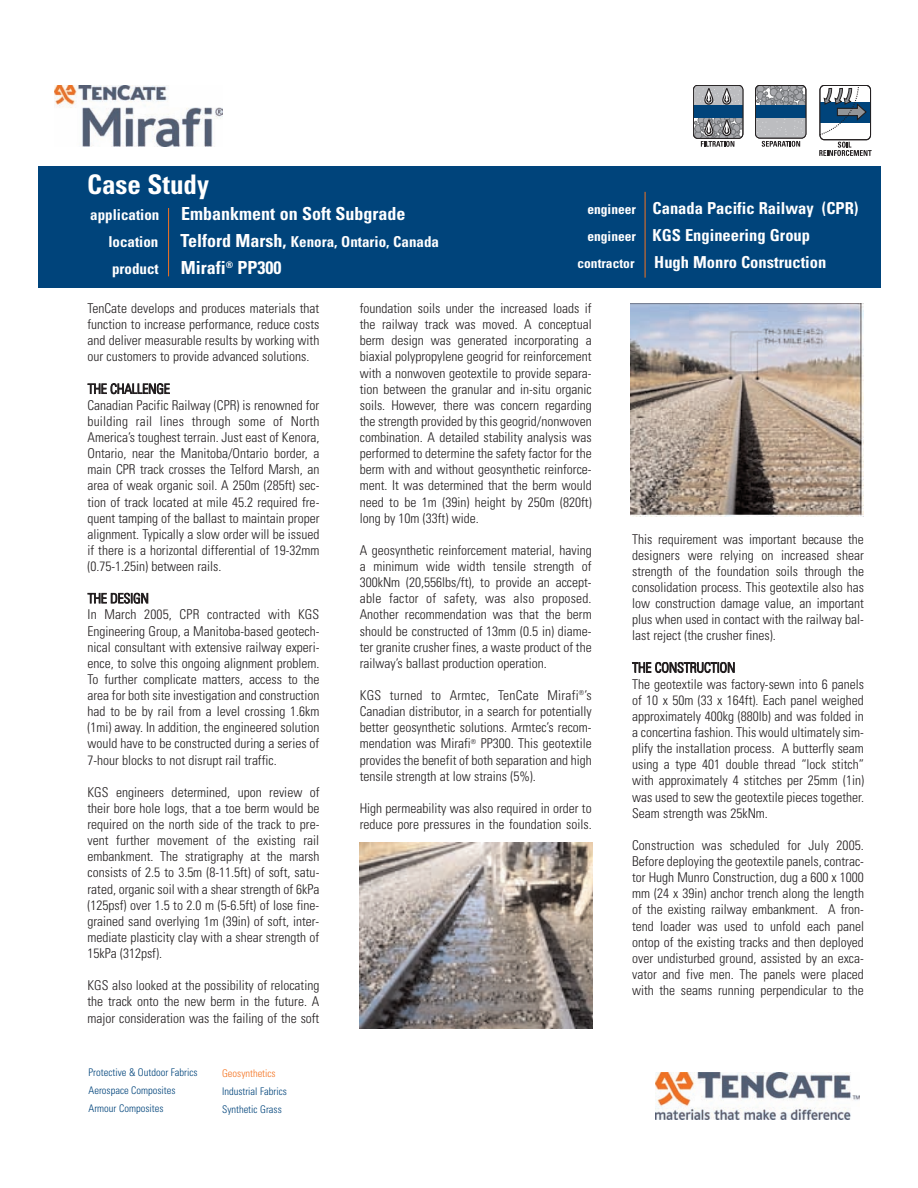
<style>
.page{position:relative;width:918px;height:1188px;background:#fff}
.page>*{position:absolute;margin:0;border:0;box-sizing:border-box;transform-origin:0 0}
.t1{font:700 condensed 27px "Univers LT";color:#fff}
.t2{font:700 condensed 18px "Univers LT";color:#fff}
.t3{font:700 condensed 16.5px "Univers LT";color:#fff}
.t4{font:700 condensed 15px "Univers LT";color:#fff}
.t5{font:300 condensed 13.5px/16.2px "Univers LT";color:#231f20;text-align:justify}
.t6{font:300 condensed 10.5px/18px "Univers LT";color:#00447b}
.t7{font:300 condensed 10.5px "Univers LT";color:#f47321}
.s1{font-size:15px}
.s2{font-size:18px}
.s3{font-size:13.5px}
</style>
<div class="page">
<div style="left:38px;top:167px;width:843px;height:121px;background:#00447b"></div>
<img style="left:359px;top:843px;width:234px;height:186px">
<img style="left:630px;top:304px;width:234px;height:212px">
<hr style="left:645px;top:192px;width:1px;height:86px;background:#f47321">
<hr style="left:168px;top:208px;width:1px;height:68px;background:#f47321">
<div style="left:820px;top:102px;width:50px;height:21px;background:#00447b"></div>
<svg style="left:819px;top:85px;width:48px;height:50px"></svg>
<div style="left:820px;top:85px;width:51px;height:55px;border:1px solid #231f20;border-radius:5px"></div>
<svg style="left:819px;top:142px;width:53px;height:14px"></svg>
<svg style="left:755px;top:86px;width:51px;height:61px;background:#8493a0"></svg>
<svg style="left:693px;top:85px;width:50px;height:62px;background:#7c8a97"></svg>
<img style="left:54px;top:85px;width:169px;height:62px">
<img style="left:655px;top:1072px;width:205px;height:48px">
<h1 class="t1" style="left:87px;top:175px;width:124px">Case Study</h1>
<h2 class="t2" style="left:90px;top:207px;width:317px"><span class="s1">application</span> Embankment on Soft Subgrade</h2>
<p class="t4" style="left:108px;top:236px;width:332px">location <span class="s2">Telford Marsh,</span> Kenora, Ontario, Canada</p>
<h2 class="t2" style="left:112px;top:261px;width:171px"><span class="s1">product</span> Mirafi<sup>®</sup> PP300</h2>
<p class="t3" style="left:587px;top:202px;width:273px"><span class="s3">engineer</span> Canada Pacific Railway (CPR)</p>
<p class="t3" style="left:587px;top:229px;width:224px"><span class="s3">engineer</span> KGS Engineering Group</p>
<p class="t3" style="left:578px;top:256px;width:250px"><span class="s3">contractor</span> Hugh Monro Construction</p>
<p class="t5" style="left:88px;top:301px;width:233px">TenCate develops and produces materials that function to increase performance, reduce costs and deliver measurable results by working with our customers to provide advanced solutions.</p>
<p class="t5" style="left:88px;top:382px;width:233px;text-align:left">THE CHALLENGE<br>Canadian Pacific Railway (CPR) is renowned for building rail lines through some of North America’s toughest terrain. Just east of Kenora, Ontario, near the Manitoba/Ontario border, a main CPR track crosses the Telford Marsh, an area of weak organic soil. A 250m (285ft) sec&shy;tion of track located at mile 45.2 required fre&shy;quent tamping of the ballast to maintain proper alignment. Typically a slow order will be issued if there is a horizontal differential of 19-32mm (0.75-1.25in) between rails.</p>
<p class="t5" style="left:88px;top:591px;width:233px;text-align:left">THE DESIGN<br>In March 2005, CPR contracted with KGS Engineering Group, a Manitoba-based geotech&shy;nical consultant with extensive railway experi&shy;ence, to solve this ongoing alignment problem.<br>To further complicate matters, access to the area for both site investigation and construction had to be by rail from a level crossing 1.6km (1mi) away. In addition, the engineered solution would have to be constructed during a series of 7-hour blocks to not disrupt rail traffic.</p>
<p class="t5" style="left:88px;top:785px;width:234px">KGS engineers determined, upon review of their bore hole logs, that a toe berm would be required on the north side of the track to pre&shy;vent further movement of the existing rail embankment. The stratigraphy at the marsh consists of 2.5 to 3.5m (8-11.5ft) of soft, satu&shy;rated, organic soil with a shear strength of 6kPa (125psf) over 1.5 to 2.0 m (5-6.5ft) of lose fine&shy;grained sand overlying 1m (39in) of soft, inter&shy;mediate plasticity clay with a shear strength of 15kPa (312psf).</p>
<p class="t5" style="left:88px;top:979px;width:233px">KGS also looked at the possibility of relocating the track onto the new berm in the future. A major consideration was the failing of the soft</p>
<p class="t6" style="left:89px;top:1065px;width:111px">Protective &amp; Outdoor Fabrics<br>Aerospace Composites<br>Armour Composites</p>
<p class="t7" style="left:222px;top:1069px;width:55px">Geosynthetics</p>
<p class="t6" style="left:222px;top:1083px;width:66px">Industrial Fabrics<br>Synthetic Grass</p>
<p class="t5" style="left:360px;top:301px;width:233px">foundation soils under the increased loads if the railway track was moved. A conceptual berm design was generated incorporating a biaxial polypropylene geogrid for reinforcement with a nonwoven geotextile to provide separa&shy;tion between the granular and in-situ organic soils. However, there was concern regarding the strength provided by this geogrid/nonwoven combination. A detailed stability analysis was performed to determine the safety factor for the berm with and without geosynthetic reinforce&shy;ment. It was determined that the berm would need to be 1m (39in) height by 250m (820ft) long by 10m (33ft) wide.</p>
<p class="t5" style="left:360px;top:543px;width:233px">A geosynthetic reinforcement material, having a minimum wide width tensile strength of 300kNm (20,556lbs/ft), to provide an accept&shy;able factor of safety, was also proposed.<br>Another recommendation was that the berm should be constructed of 13mm (0.5 in) diame&shy;ter granite crusher fines, a waste product of the railway’s ballast production operation.</p>
<p class="t5" style="left:360px;top:689px;width:233px">KGS turned to Armtec, TenCate Mirafi<sup>®</sup>’s Canadian distributor, in a search for potentially better geosynthetic solutions. Armtec’s recom&shy;mendation was Mirafi<sup>®</sup> PP300. This geotextile provides the benefit of both separation and high tensile strength at low strains (5%).</p>
<p class="t5" style="left:360px;top:801px;width:233px">High permeability was also required in order to reduce pore pressures in the foundation soils.</p>
<p class="t5" style="left:632px;top:532px;width:233px">This requirement was important because the designers were relying on increased shear strength of the foundation soils through the consolidation process. This geotextile also has low construction damage value, an important plus when used in contact with the railway bal&shy;last reject (the crusher fines).</p>
<p class="t5" style="left:632px;top:661px;width:233px;text-align:left">THE CONSTRUCTION<br>The geotextile was factory-sewn into 6 panels of 10 x 50m (33 x 164ft). Each panel weighed approximately 400kg (880lb) and was folded in a concertina fashion. This would ultimately sim&shy;plify the installation process. A butterfly seam using a type 401 double thread “lock stitch” with approximately 4 stitches per 25mm (1in) was used to sew the geotextile pieces together.<br>Seam strength was 25kNm.</p>
<p class="t5" style="left:632px;top:838px;width:233px">Construction was scheduled for July 2005.<br>Before deploying the geotextile panels, contrac&shy;tor Hugh Munro Construction, dug a 600 x 1000 mm (24 x 39in) anchor trench along the length of the existing railway embankment. A fron&shy;tend loader was used to unfold each panel ontop of the existing tracks and then deployed over undisturbed ground, assisted by an exca&shy;vator and five men. The panels were placed with the seams running perpendicular to the</p>
</div>
